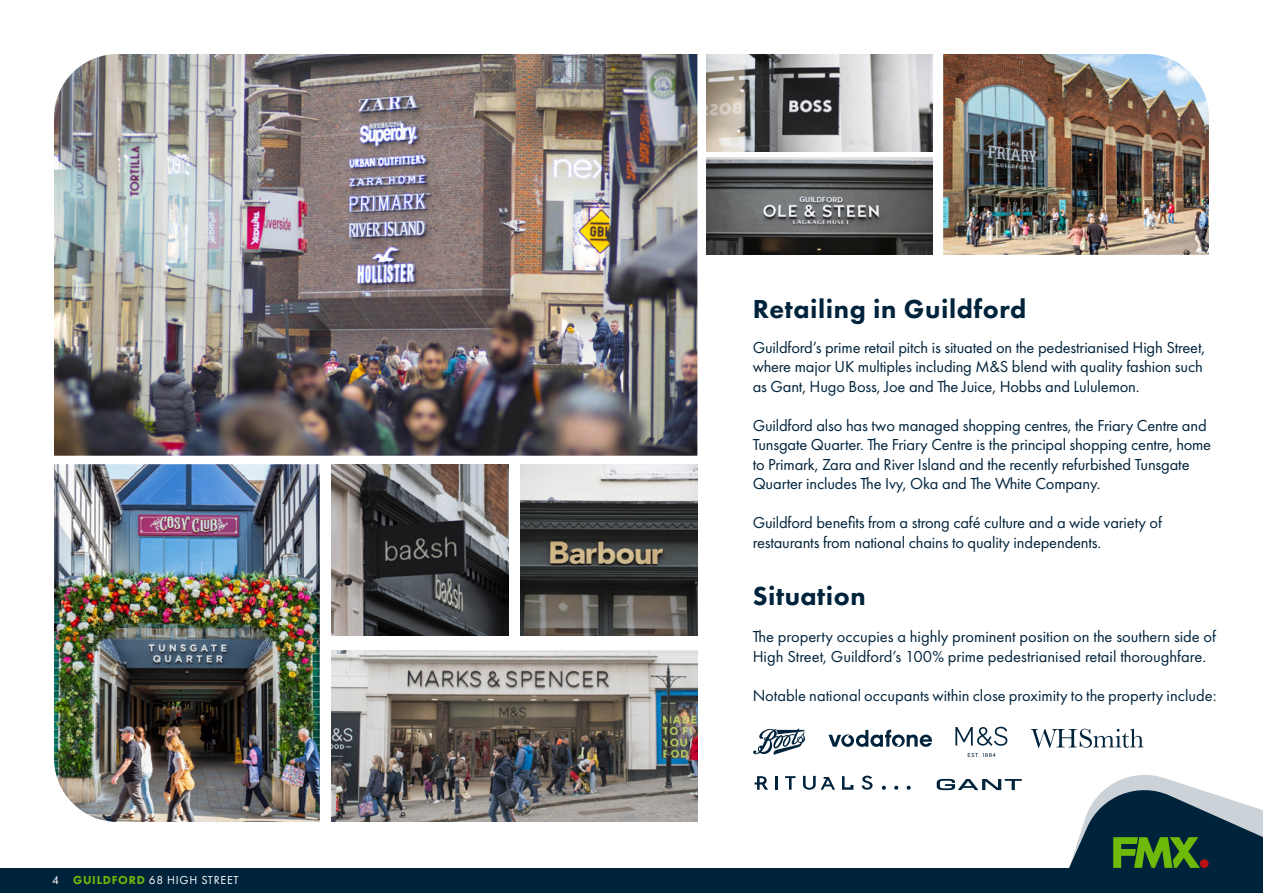
<style>
.page{position:relative;width:1263px;height:893px;background:#fff}
.page>*{position:absolute;margin:0;border:0;box-sizing:border-box;transform-origin:0 0}
.t1{font:800 27px "Futura PT";letter-spacing:.02em;color:#00233c}
.t2{font:16.5px/19.5px "Futura PT";letter-spacing:-.01em;color:#00233c}
.t3{font:12px "Futura PT";letter-spacing:.06em;color:#fff}
.s1{font-weight:800;color:#6eba08}
</style>
<div class="page">
<div style="left:0;top:869px;width:1099px;height:24px;background:#00233c"></div>
<svg style="left:1042px;top:775px;width:221px;height:118px"></svg>
<div style="left:1200px;top:859px;width:8px;height:9px;background:#ba1212;border-radius:50%"></div>
<img style="left:54px;top:54px;width:643px;height:402px">
<img style="left:943px;top:54px;width:266px;height:201px">
<img style="left:54px;top:464px;width:266px;height:358px">
<img style="left:332px;top:464px;width:177px;height:172px">
<img style="left:332px;top:650px;width:365px;height:172px">
<img style="left:520px;top:464px;width:177px;height:172px">
<img style="left:707px;top:54px;width:225px;height:97px">
<img style="left:707px;top:157px;width:225px;height:98px">
<svg style="left:1031px;top:728px;width:113px;height:20px"></svg>
<svg style="left:955px;top:726px;width:52px;height:20px"></svg>
<svg style="left:968px;top:753px;width:27px;height:4px"></svg>
<svg style="left:753px;top:729px;width:52px;height:26px"></svg>
<svg style="left:937px;top:779px;width:85px;height:11px"></svg>
<svg style="left:907px;top:786px;width:4px;height:4px"></svg>
<svg style="left:894px;top:786px;width:4px;height:4px"></svg>
<svg style="left:882px;top:786px;width:4px;height:4px"></svg>
<svg style="left:861px;top:776px;width:11px;height:14px"></svg>
<svg style="left:842px;top:776px;width:11px;height:14px"></svg>
<svg style="left:803px;top:776px;width:32px;height:14px"></svg>
<hr style="left:775px;top:776px;width:3px;height:14px;background:#00233c">
<svg style="left:754px;top:776px;width:14px;height:14px"></svg>
<svg style="left:785px;top:776px;width:10px;height:14px"></svg>
<svg style="left:828px;top:730px;width:104px;height:17px"></svg>
<p class="t3" style="left:52px;top:872px;width:188px">4 <span class="s1">GUILDFORD</span> 68 HIGH STREET</p>
<h1 class="t1" style="left:753px;top:292px;width:275px">Retailing in Guildford</h1>
<p class="t2" style="left:753px;top:337px;width:454px">Guildford’s prime retail pitch is situated on the pedestrianised High Street, where major UK multiples including M&amp;S blend with quality fashion such as Gant, Hugo Boss, Joe and The Juice, Hobbs and Lululemon.</p>
<p class="t2" style="left:753px;top:415px;width:460px">Guildford also has two managed shopping centres, the Friary Centre and Tunsgate Quarter. The Friary Centre is the principal shopping centre, home to Primark, Zara and River Island and the recently refurbished Tunsgate Quarter includes The Ivy, Oka and The White Company.</p>
<p class="t2" style="left:753px;top:513px;width:411px">Guildford benefits from a strong café culture and a wide variety of restaurants from national chains to quality independents.</p>
<h1 class="t1" style="left:753px;top:579px;width:115px">Situation</h1>
<p class="t2" style="left:753px;top:627px;width:465px">The property occupies a highly prominent position on the southern side of<br>High Street, Guildford’s 100% prime pedestrianised retail thoroughfare.</p>
<p class="t2" style="left:753px;top:685px;width:465px">Notable national occupants within close proximity to the property include:</p>
</div>
